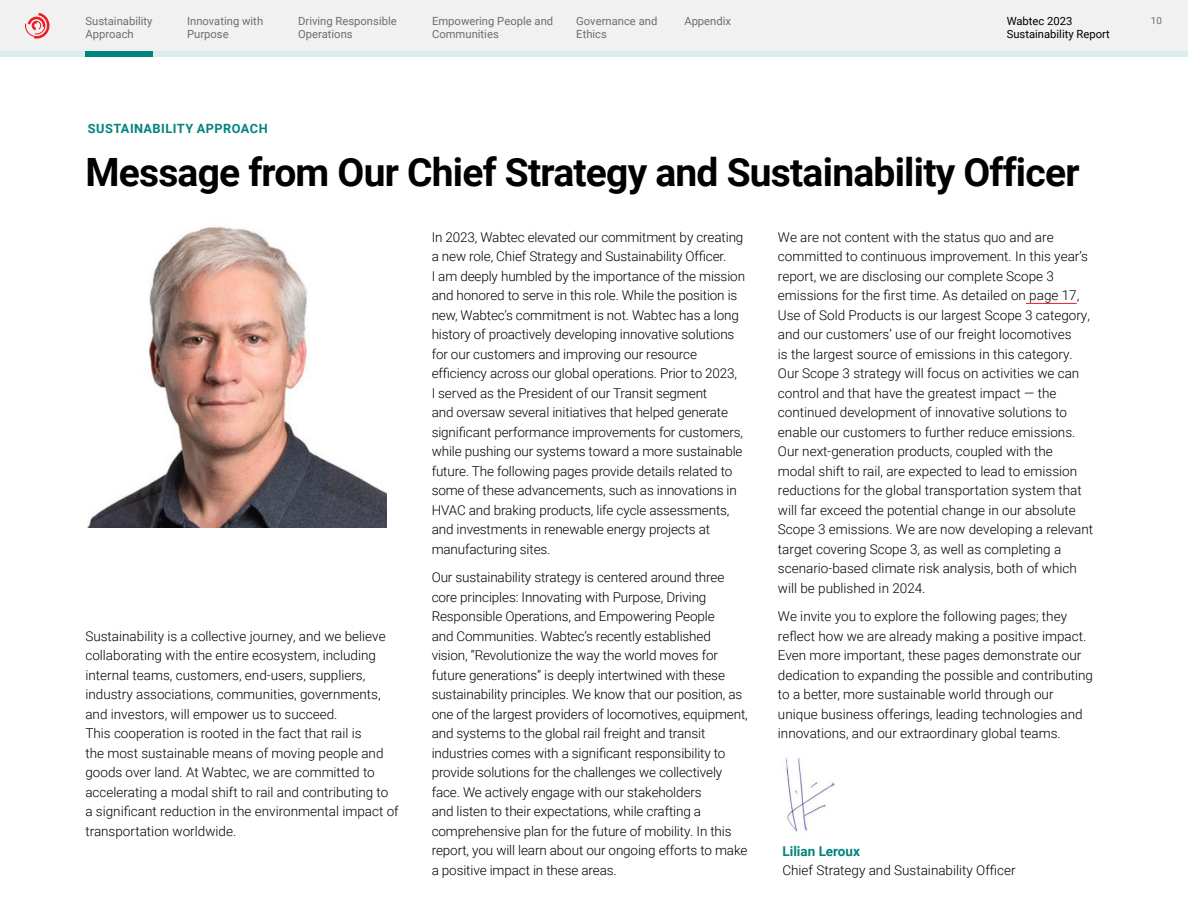
<style>
.page{position:relative;width:1188px;height:918px;background:#fff}
.page>*{position:absolute;margin:0;border:0;box-sizing:border-box;transform-origin:0 0}
.t1{font:700 39px "Roboto";letter-spacing:-.02em;color:#000}
.t2{font:300 13.5px/19.5px "Roboto";color:#000}
.t3{font:700 13.5px "Roboto";color:#00847e}
.t4{font:700 12.75px "Roboto";letter-spacing:.035em;color:#00847e}
.t5{font:11.25px/13.5px "Roboto";color:#6d6e71}
.t6{font:11.25px/13.5px "Roboto";color:#000}
.t7{font:9.75px "Roboto";color:#6d6e71}
</style>
<div class="page">
<div style="left:0;top:0;width:1188px;height:51px;background:#f1f1f2"></div>
<svg style="left:25px;top:13px;width:25px;height:26px"></svg>
<div style="left:0;top:51px;width:1188px;height:6px;background:#d9edec"></div>
<div style="left:86px;top:51px;width:67px;height:6px;background:#00847e"></div>
<img style="left:88px;top:226px;width:299px;height:302px">
<hr style="left:1026px;top:303px;width:51px;height:1px;background:#ed1d24">
<img style="left:786px;top:756px;width:49px;height:78px">
<p class="t5" style="left:86px;top:14px;width:69px">Sustainability<br>Approach</p>
<p class="t5" style="left:187px;top:14px;width:78px">Innovating with<br>Purpose</p>
<p class="t5" style="left:298px;top:14px;width:100px">Driving Responsible<br>Operations</p>
<p class="t5" style="left:432px;top:14px;width:123px">Empowering People and<br>Communities</p>
<p class="t5" style="left:576px;top:14px;width:83px">Governance and<br>Ethics</p>
<p class="t5" style="left:684px;top:14px;width:48px">Appendix</p>
<p class="t6" style="left:1007px;top:13px;width:105px">Wabtec 2023<br>Sustainability Report</p>
<p class="t7" style="left:1151px;top:13px;width:12px">10</p>
<p class="t4" style="left:88px;top:119px;width:181px">SUSTAINABILITY APPROACH</p>
<h1 class="t1" style="left:85px;top:145px;width:996px">Message from Our Chief Strategy and Sustainability Officer</h1>
<p class="t2" style="left:85px;top:626px;width:315px">Sustainability is a collective journey, and we believe collaborating with the entire ecosystem, including internal teams, customers, end-users, suppliers, industry associations, communities, governments, and investors, will empower us to succeed.<br>This cooperation is rooted in the fact that rail is<br>the most sustainable means of moving people and goods over land. At Wabtec, we are committed to accelerating a modal shift to rail and contributing to a significant reduction in the environmental impact of transportation worldwide.</p>
<p class="t2" style="left:432px;top:227px;width:315px">In 2023, Wabtec elevated our commitment by creating a new role, Chief Strategy and Sustainability Officer.<br>I am deeply humbled by the importance of the mission and honored to serve in this role. While the position is new, Wabtec’s commitment is not. Wabtec has a long history of proactively developing innovative solutions for our customers and improving our resource efficiency across our global operations. Prior to 2023,<br>I served as the President of our Transit segment<br>and oversaw several initiatives that helped generate significant performance improvements for customers, while pushing our systems toward a more sustainable future. The following pages provide details related to some of these advancements, such as innovations in HVAC and braking products, life cycle assessments, and investments in renewable energy projects at manufacturing sites.</p>
<p class="t2" style="left:432px;top:567px;width:318px">Our sustainability strategy is centered around three core principles: Innovating with Purpose, Driving Responsible Operations, and Empowering People<br>and Communities. Wabtec’s recently established vision, “Revolutionize the way the world moves for future generations” is deeply intertwined with these sustainability principles. We know that our position, as one of the largest providers of locomotives, equipment, and systems to the global rail freight and transit industries comes with a significant responsibility to provide solutions for the challenges we collectively face. We actively engage with our stakeholders<br>and listen to their expectations, while crafting a comprehensive plan for the future of mobility. In this report, you will learn about our ongoing efforts to make a positive impact in these areas.</p>
<p class="t2" style="left:778px;top:227px;width:317px">We are not content with the status quo and are committed to continuous improvement. In this year’s report, we are disclosing our complete Scope 3 emissions for the first time. As detailed on page 17, Use of Sold Products is our largest Scope 3 category, and our customers’ use of our freight locomotives<br>is the largest source of emissions in this category.<br>Our Scope 3 strategy will focus on activities we can control and that have the greatest impact — the continued development of innovative solutions to enable our customers to further reduce emissions.<br>Our next-generation products, coupled with the modal shift to rail, are expected to lead to emission reductions for the global transportation system that will far exceed the potential change in our absolute Scope 3 emissions. We are now developing a relevant target covering Scope 3, as well as completing a scenario-based climate risk analysis, both of which will be published in 2024.</p>
<p class="t2" style="left:778px;top:606px;width:317px">We invite you to explore the following pages; they reflect how we are already making a positive impact.<br>Even more important, these pages demonstrate our dedication to expanding the possible and contributing to a better, more sustainable world through our unique business offerings, leading technologies and innovations, and our extraordinary global teams.</p>
<p class="t3" style="left:782px;top:841px;width:79px">Lilian Leroux</p>
<p class="t2" style="left:782px;top:860px;width:235px">Chief Strategy and Sustainability Officer</p>
</div>
